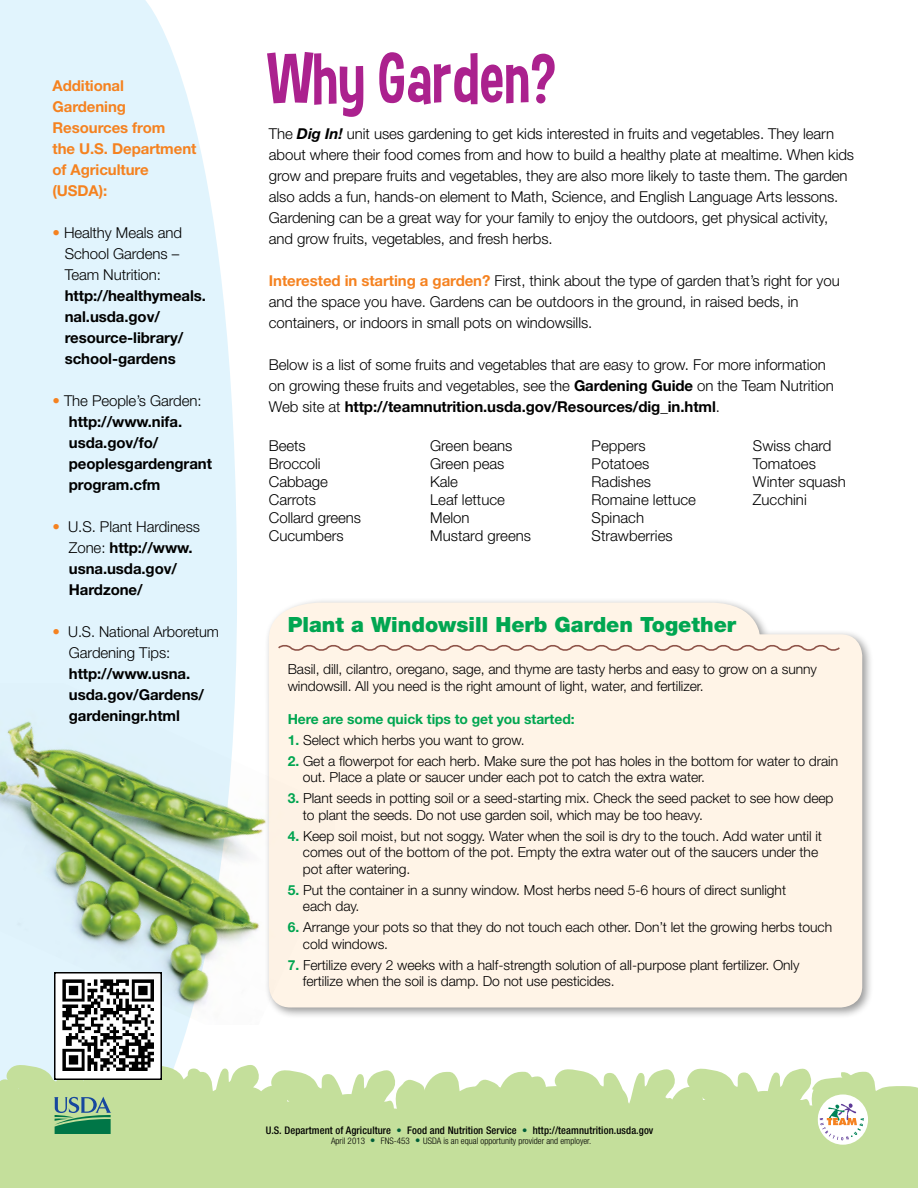
<style>
.page{position:relative;width:918px;height:1188px;background:#fff}
.page>*{position:absolute;margin:0;border:0;box-sizing:border-box;transform-origin:0 0}
.t1{font:72px "Curse Casual";color:#ab218e}
.t2{font:900 21px "Helvetica Neue LT Std";color:#00a651}
.t3{font:300 15px/21px "Helvetica Neue LT Std";letter-spacing:-.005em;color:#000}
.t4{font:700 15px/21px "Helvetica Neue LT Std";letter-spacing:-.005em;color:#000}
.t5{font:700 15px/21px "Helvetica Neue LT Std";letter-spacing:-.005em;color:#f58220}
.t6{font:300 13.8px/16.5px "Helvetica Neue LT Std";letter-spacing:-.005em;color:#000}
.t7{font:700 13.8px "Helvetica Neue LT Std";letter-spacing:-.005em;color:#00a651}
.t8{font:500 condensed 10.5px "Helvetica Neue LT Std";letter-spacing:.01em;color:#000}
.t9{font:300 condensed 9px "Helvetica Neue LT Std";color:#000}
.s1{color:#f58220}
.s2{font-weight:700}
.s3{font-weight:300;color:#f58220}
.s4{font-weight:300}
.s5{font-weight:700;font-style:italic}
.s6{font-weight:700;color:#f58220}
.s7{font-weight:700;color:#00a651}
.s8{color:#005d38}
.s9{font-weight:500;font-size:10.5px;color:#005d38}
</style>
<div class="page">
<div style="left:264px;top:598px;width:610px;height:421px;background:#000;opacity:.4"></div>
<div style="left:269px;top:634px;width:593px;height:374px;background:#fff4e7;border-radius:22px"></div>
<div style="left:269px;top:603px;width:491px;height:48px;background:#fff4e7"></div>
<svg style="left:276px;top:643px;width:564px;height:8px"></svg>
<svg style="left:0;top:0;width:237px;height:1063px;background:#e3f4fd"></svg>
<img style="left:58px;top:1025px;width:101px;height:38px">
<img style="left:0;top:683px;width:335px;height:342px">
<img style="left:0;top:723px;width:143px;height:221px">
<svg style="left:0;top:1063px;width:918px;height:125px;background:#c8e0a6"></svg>
<p class="t5" style="left:52px;top:75px;width:145px">Additional<br>Gardening<br>Resources from<br>the U.S. Department of Agriculture (USDA):</p>
<p class="t3" style="left:65px;top:222px;width:143px;text-indent:-12px"><span class="s1">•</span> Healthy Meals and<br>School Gardens –<br>Team Nutrition: <span class="s2">http://healthymeals.</span></p>
<p class="t4" style="left:65px;top:306px;width:120px">nal.usda.gov/ resource-library/</p>
<p class="t4" style="left:65px;top:348px;width:112px">school-gardens</p>
<p class="t4" style="left:69px;top:390px;width:145px;text-indent:-16px"><span class="s3">•</span> <span class="s4">The People’s Garden: </span>http://www.nifa. usda.gov/fo/ peoplesgardengrant program.cfm</p>
<p class="t4" style="left:69px;top:516px;width:133px;text-indent:-16px"><span class="s3">•</span> <span class="s4">U.S. Plant Hardiness<br>Zone:</span> http://www. usna.usda.gov/<br>Hardzone/</p>
<p class="t3" style="left:69px;top:621px;width:152px;text-indent:-16px"><span class="s1">•</span> U.S. National Arboretum<br>Gardening Tips: <span class="s2">http://www.usna.</span></p>
<p class="t4" style="left:69px;top:684px;width:137px">usda.gov/Gardens/</p>
<p class="t4" style="left:69px;top:705px;width:113px">gardeningr.html</p>
<p class="t1" style="left:269px;top:35px;width:289px">Why Garden?</p>
<p class="t3" style="left:269px;top:123px;width:587px">The <span class="s5">Dig In!</span> unit uses gardening to get kids interested in fruits and vegetables. They learn about where their food comes from and how to build a healthy plate at mealtime. When kids grow and prepare fruits and vegetables, they are also more likely to taste them. The garden also adds a fun, hands-on element to Math, Science, and English Language Arts lessons.</p>
<p class="t3" style="left:269px;top:207px;width:561px">Gardening can be a great way for your family to enjoy the outdoors, get physical activity, and grow fruits, vegetables, and fresh herbs.</p>
<p class="t3" style="left:269px;top:270px;width:572px"><span class="s6">Interested in starting a garden?</span> First, think about the type of garden that’s right for you and the space you have. Gardens can be outdoors in the ground, in raised beds, in containers, or indoors in small pots on windowsills.</p>
<p class="t3" style="left:269px;top:354px;width:566px">Below is a list of some fruits and vegetables that are easy to grow. For more information on growing these fruits and vegetables, see the <span class="s2">Gardening Guide</span> on the Team Nutrition<br>Web site at <span class="s2">http://teamnutrition.usda.gov/Resources/dig_in.html</span>.</p>
<p class="t3" style="left:269px;top:435px;width:38px">Beets</p>
<p class="t3" style="left:269px;top:453px;width:53px">Broccoli</p>
<p class="t3" style="left:269px;top:471px;width:61px">Cabbage</p>
<p class="t3" style="left:269px;top:489px;width:49px">Carrots</p>
<p class="t3" style="left:269px;top:507px;width:94px">Collard greens</p>
<p class="t3" style="left:269px;top:525px;width:76px">Cucumbers</p>
<p class="t3" style="left:430px;top:435px;width:84px">Green beans</p>
<p class="t3" style="left:430px;top:453px;width:76px">Green peas</p>
<p class="t3" style="left:430px;top:471px;width:29px">Kale</p>
<p class="t3" style="left:430px;top:489px;width:76px">Leaf lettuce</p>
<p class="t3" style="left:430px;top:509px;width:102px;line-height:18px">Melon<br>Mustard greens</p>
<p class="t3" style="left:592px;top:435px;width:56px">Peppers</p>
<p class="t3" style="left:592px;top:453px;width:59px">Potatoes</p>
<p class="t3" style="left:592px;top:471px;width:61px">Radishes</p>
<p class="t3" style="left:592px;top:489px;width:106px">Romaine lettuce</p>
<p class="t3" style="left:592px;top:507px;width:54px">Spinach</p>
<p class="t3" style="left:592px;top:525px;width:83px">Strawberries</p>
<p class="t3" style="left:753px;top:435px;width:80px">Swiss chard</p>
<p class="t3" style="left:753px;top:453px;width:65px">Tomatoes</p>
<p class="t3" style="left:753px;top:471px;width:94px">Winter squash</p>
<p class="t3" style="left:753px;top:489px;width:55px">Zucchini</p>
<p class="t2" style="left:288px;top:612px;width:450px">Plant a Windowsill Herb Garden Together</p>
<p class="t6" style="left:288px;top:661px;width:531px">Basil, dill, cilantro, oregano, sage, and thyme are tasty herbs and easy to grow on a sunny windowsill. All you need is the right amount of light, water, and fertilizer.</p>
<p class="t7" style="left:288px;top:710px;width:288px">Here are some quick tips to get you started:</p>
<p class="t6" style="left:288px;top:731px;width:239px"><span class="s7">1.</span> Select which herbs you want to grow.</p>
<p class="t6" style="left:303px;top:752px;width:537px;text-indent:-15px"><span class="s7">2.</span> Get a flowerpot for each herb. Make sure the pot has holes in the bottom for water to drain out. Place a plate or saucer under each pot to catch the extra water.</p>
<p class="t6" style="left:303px;top:790px;width:532px;text-indent:-15px"><span class="s7">3.</span> Plant seeds in potting soil or a seed-starting mix. Check the seed packet to see how deep to plant the seeds. Do not use garden soil, which may be too heavy.</p>
<p class="t6" style="left:303px;top:827px;width:521px;text-indent:-15px"><span class="s7">4.</span> Keep soil moist, but not soggy. Water when the soil is dry to the touch. Add water until it comes out of the bottom of the pot. Empty the extra water out of the saucers under the pot after watering.</p>
<p class="t6" style="left:303px;top:881px;width:485px;text-indent:-15px"><span class="s7">5.</span> Put the container in a sunny window. Most herbs need 5-6 hours of direct sunlight each day.</p>
<p class="t6" style="left:303px;top:919px;width:531px;text-indent:-15px"><span class="s7">6.</span> Arrange your pots so that they do not touch each other. Don’t let the growing herbs touch cold windows.</p>
<p class="t6" style="left:303px;top:956px;width:498px;text-indent:-15px"><span class="s7">7.</span> Fertilize every 2 weeks with a half-strength solution of all-purpose plant fertilizer. Only fertilize when the soil is damp. Do not use pesticides.</p>
<p class="t8" style="left:266px;top:1124px;width:389px">U.S. Department of Agriculture <span class="s8">•</span> Food and Nutrition Service <span class="s8">•</span> http://teamnutrition.usda.gov</p>
<p class="t9" style="left:331px;top:1136px;width:262px">April 2013 <span class="s9">•</span> FNS-453 <span class="s9">•</span> USDA is an equal opportunity provider and employer.</p>
</div>
